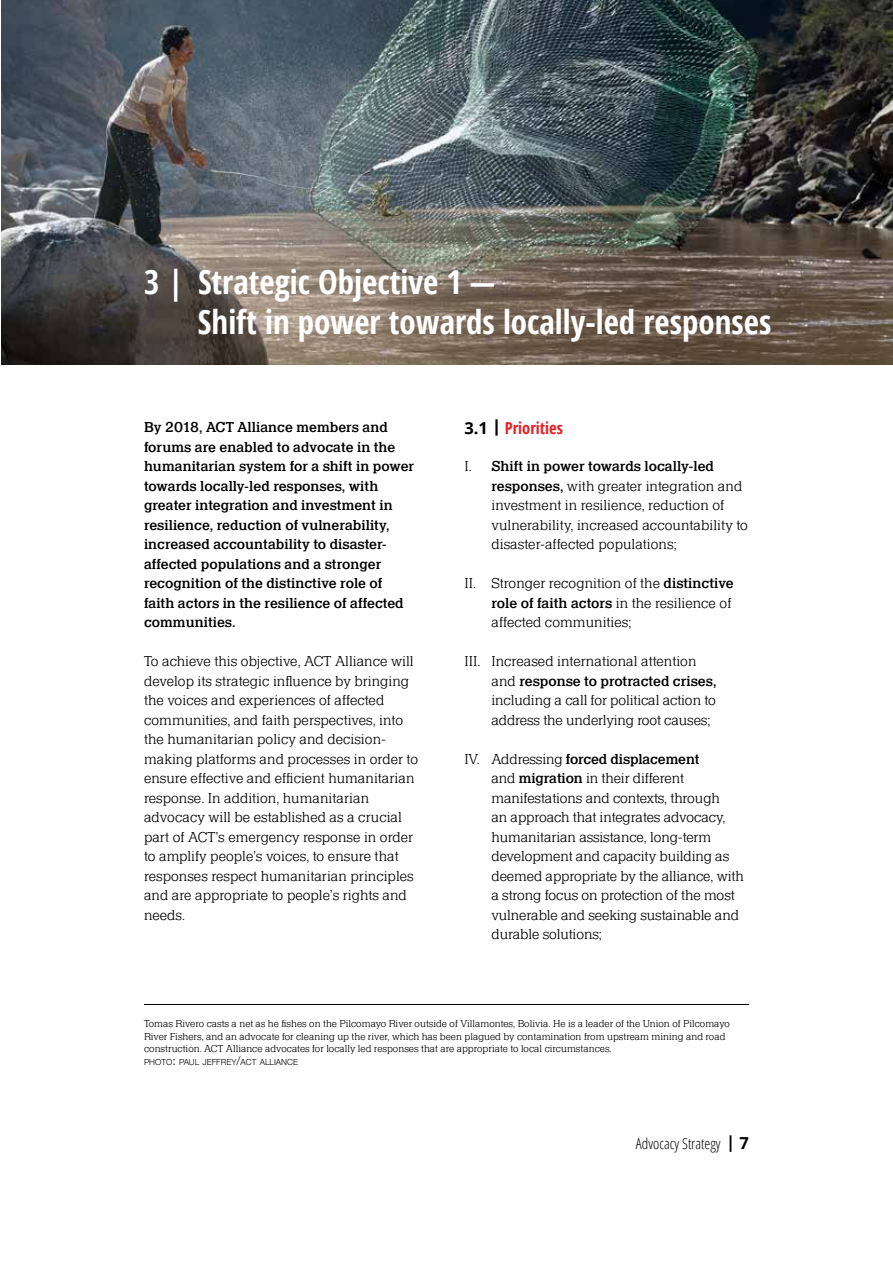
<style>
.page{position:relative;width:893px;height:1263px;background:#fff}
.page>*{position:absolute;margin:0;border:0;box-sizing:border-box;transform-origin:0 0}
.t1{font:700 condensed 33px/39.6px "Open Sans";color:#fff}
.t2{font:700 condensed 16.5px "Open Sans";color:#ed1d24}
.t3{font:300 15px/19.5px "Quint URWTOT";color:#000}
.t4{font:500 15px/19.5px "Quint URWTOT";color:#000}
.t5{font:300 condensed 15px "Open Sans";color:#000}
.t6{font:300 10.5px/12.6px "Quint URWTOT";color:#000}
.t7{font:300 8.4px "Helvetica Neue";color:#000}
.s1{font-stretch:normal;color:#000}
.s2{font-weight:800;font-stretch:normal;color:#000}
.s3{font-weight:500}
.s4{font-size:12px}
.s5{font-weight:700;font-stretch:normal;font-size:16.5px}
</style>
<div class="page">
<hr style="left:144px;top:1004px;width:605px;height:1px;background:#000">
<img style="left:2px;top:0;width:891px;height:364px">
<h1 class="t1" style="left:198px;top:262px;width:575px;text-indent:-54px">3 | Strategic Objective 1 —<br>Shift in power towards locally-led responses</h1>
<p class="t4" style="left:144px;top:418px;width:272px">By 2018, ACT Alliance members and forums are enabled to advocate in the humanitarian system for a shift in power towards locally-led responses, with greater integration and investment in resilience, reduction of vulnerability, increased accountability to disaster&shy;affected populations and a stronger recognition of the distinctive role of faith actors in the resilience of affected communities.</p>
<p class="t3" style="left:144px;top:652px;width:276px">To achieve this objective, ACT Alliance will develop its strategic influence by bringing the voices and experiences of affected communities, and faith perspectives, into the humanitarian policy and decision&shy;making platforms and processes in order to ensure effective and efficient humanitarian response. In addition, humanitarian advocacy will be established as a crucial part of ACT’s emergency response in order to amplify people’s voices, to ensure that responses respect humanitarian principles and are appropriate to people’s rights and needs.</p>
<p class="t2" style="left:464px;top:416px;width:100px"><span class="s1">3.1</span> <span class="s2">|</span> Priorities</p>
<p class="t3" style="left:491px;top:457px;width:258px;text-indent:-27px">I. <span class="s3">Shift in power towards locally-led responses,</span> with greater integration and investment in resilience, reduction of vulnerability, increased accountability to disaster-affected populations;</p>
<p class="t3" style="left:491px;top:574px;width:244px;text-indent:-27px">II. Stronger recognition of the <span class="s3">distinctive role of faith actors</span> in the resilience of affected communities;</p>
<p class="t3" style="left:491px;top:652px;width:226px;text-indent:-27px">III. Increased international attention and <span class="s3">response to protracted crises, </span>including a call for political action to address the underlying root causes;</p>
<p class="t3" style="left:491px;top:749px;width:254px;text-indent:-27px">IV. Addressing <span class="s3">forced displacement<br></span>and <span class="s3">migration</span> in their different manifestations and contexts, through<br>an approach that integrates advocacy, humanitarian assistance, long-term development and capacity building as deemed appropriate by the alliance, with a strong focus on protection of the most vulnerable and seeking sustainable and durable solutions;</p>
<p class="t6" style="left:144px;top:1018px;width:587px">Tomas Rivero casts a net as he fishes on the Pilcomayo River outside of Villamontes, Bolivia. He is a leader of the Union of Pilcomayo<br>River Fishers, and an advocate for cleaning up the river, which has been plagued by contamination from upstream mining and road construction. ACT Alliance advocates for locally led responses that are appropriate to local circumstances.</p>
<p class="t7" style="left:144px;top:1055px;width:155px">PHOTO<span class="s4">:</span> PAUL JEFFREY<span class="s4">/</span>ACT ALLIANCE</p>
<p class="t5" style="left:636px;top:1133px;width:115px">Advocacy Strategy <span class="s5">| 7</span></p>
</div>
